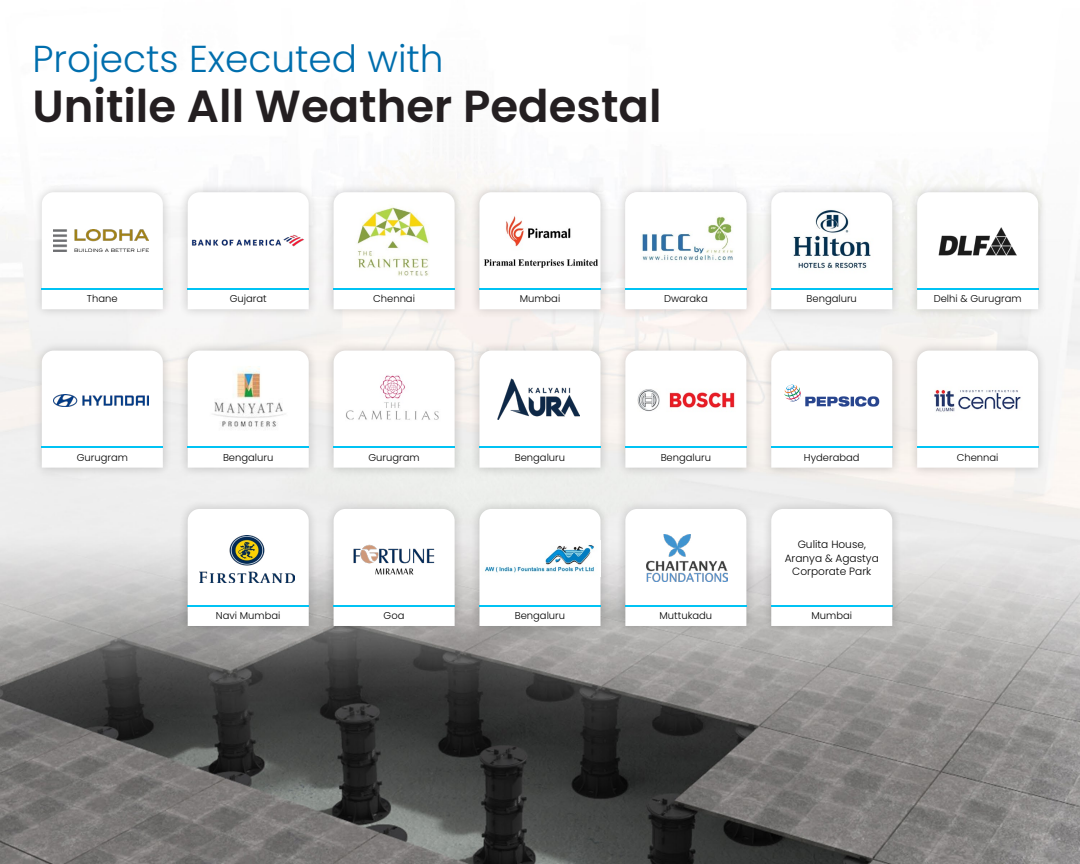
<style>
.page{position:relative;width:1080px;height:864px;background:#fff}
.page>*{position:absolute;margin:0;border:0;box-sizing:border-box;transform-origin:0 0}
.t1{font:600 45px "Poppins";color:#241f21}
.t2{font:300 37.5px "Poppins";color:#006ead}
.t3{font:300 10.65px/13.2px "Poppins";color:#000;text-align:center}
.t4{font:300 9.9px "Poppins";color:#000}
</style>
<div class="page">
<img style="left:0;top:157px;width:1080px;height:707px">
<div style="left:32px;top:182px;width:141px;height:137px;background:#000;opacity:.2"></div>
<svg style="left:42px;top:192px;width:121px;height:117px"></svg>
<img style="left:54px;top:230px;width:95px;height:22px">
<hr style="left:42px;top:288px;width:121px;height:1px;background:#00c3f4">
<div style="left:907px;top:182px;width:141px;height:137px;background:#000;opacity:.2"></div>
<svg style="left:917px;top:192px;width:121px;height:117px"></svg>
<img style="left:939px;top:227px;width:78px;height:28px">
<hr style="left:917px;top:288px;width:121px;height:1px;background:#00c3f4">
<div style="left:324px;top:182px;width:140px;height:137px;background:#000;opacity:.2"></div>
<svg style="left:334px;top:192px;width:121px;height:117px"></svg>
<img style="left:355px;top:201px;width:85px;height:85px">
<hr style="left:334px;top:288px;width:121px;height:1px;background:#00c3f4">
<div style="left:470px;top:182px;width:140px;height:137px;background:#000;opacity:.2"></div>
<svg style="left:479px;top:192px;width:122px;height:117px"></svg>
<img style="left:482px;top:210px;width:116px;height:64px">
<hr style="left:479px;top:288px;width:122px;height:1px;background:#00c3f4">
<div style="left:616px;top:182px;width:140px;height:137px;background:#000;opacity:.2"></div>
<img style="left:625px;top:192px;width:121px;height:116px">
<hr style="left:625px;top:288px;width:121px;height:1px;background:#00c3f4">
<div style="left:762px;top:182px;width:140px;height:137px;background:#000;opacity:.2"></div>
<svg style="left:771px;top:192px;width:121px;height:117px"></svg>
<img style="left:775px;top:203px;width:114px;height:71px">
<hr style="left:771px;top:288px;width:121px;height:1px;background:#00c3f4">
<div style="left:178px;top:341px;width:140px;height:136px;background:#000;opacity:.2"></div>
<svg style="left:188px;top:351px;width:121px;height:117px"></svg>
<img style="left:206px;top:358px;width:85px;height:85px">
<hr style="left:188px;top:447px;width:121px;height:1px;background:#00c3f4">
<div style="left:32px;top:341px;width:141px;height:136px;background:#000;opacity:.2"></div>
<svg style="left:42px;top:351px;width:121px;height:117px"></svg>
<img style="left:54px;top:395px;width:95px;height:12px">
<hr style="left:42px;top:447px;width:121px;height:1px;background:#00c3f4">
<div style="left:324px;top:341px;width:140px;height:136px;background:#000;opacity:.2"></div>
<svg style="left:334px;top:351px;width:121px;height:117px"></svg>
<img style="left:346px;top:375px;width:94px;height:47px">
<hr style="left:334px;top:447px;width:121px;height:1px;background:#00c3f4">
<div style="left:470px;top:341px;width:140px;height:136px;background:#000;opacity:.2"></div>
<svg style="left:479px;top:351px;width:122px;height:117px"></svg>
<img style="left:498px;top:378px;width:82px;height:42px">
<hr style="left:479px;top:447px;width:122px;height:1px;background:#00c3f4">
<div style="left:616px;top:341px;width:140px;height:136px;background:#000;opacity:.2"></div>
<svg style="left:625px;top:351px;width:121px;height:117px"></svg>
<img style="left:637px;top:365px;width:98px;height:74px">
<hr style="left:625px;top:447px;width:121px;height:1px;background:#00c3f4">
<div style="left:762px;top:341px;width:140px;height:136px;background:#000;opacity:.2"></div>
<svg style="left:771px;top:351px;width:121px;height:117px"></svg>
<hr style="left:771px;top:447px;width:121px;height:1px;background:#00c3f4">
<div style="left:907px;top:341px;width:141px;height:136px;background:#000;opacity:.2"></div>
<svg style="left:917px;top:351px;width:121px;height:117px"></svg>
<img style="left:929px;top:381px;width:95px;height:40px">
<hr style="left:917px;top:447px;width:121px;height:1px;background:#00c3f4">
<div style="left:178px;top:182px;width:140px;height:137px;background:#000;opacity:.2"></div>
<svg style="left:188px;top:192px;width:121px;height:117px"></svg>
<img style="left:189px;top:208px;width:117px;height:66px">
<hr style="left:188px;top:288px;width:121px;height:1px;background:#00c3f4">
<div style="left:178px;top:499px;width:140px;height:137px;background:#000;opacity:.2"></div>
<svg style="left:188px;top:509px;width:121px;height:117px"></svg>
<img style="left:200px;top:535px;width:95px;height:47px">
<hr style="left:188px;top:605px;width:121px;height:1px;background:#00c3f4">
<div style="left:324px;top:499px;width:140px;height:137px;background:#000;opacity:.2"></div>
<svg style="left:334px;top:509px;width:121px;height:117px"></svg>
<img style="left:352px;top:545px;width:85px;height:30px">
<hr style="left:334px;top:605px;width:121px;height:1px;background:#00c3f4">
<div style="left:470px;top:499px;width:140px;height:137px;background:#000;opacity:.2"></div>
<svg style="left:479px;top:509px;width:122px;height:117px"></svg>
<img style="left:482px;top:541px;width:118px;height:36px">
<hr style="left:479px;top:605px;width:122px;height:1px;background:#00c3f4">
<div style="left:616px;top:499px;width:140px;height:137px;background:#000;opacity:.2"></div>
<svg style="left:625px;top:509px;width:121px;height:117px"></svg>
<img style="left:646px;top:534px;width:82px;height:48px">
<hr style="left:625px;top:605px;width:121px;height:1px;background:#00c3f4">
<div style="left:762px;top:499px;width:140px;height:137px;background:#000;opacity:.2"></div>
<svg style="left:771px;top:509px;width:121px;height:117px"></svg>
<hr style="left:771px;top:605px;width:121px;height:1px;background:#00c3f4">
<h2 class="t2" style="left:32px;top:37px;width:413px">Projects Executed with</h2>
<h1 class="t1" style="left:32px;top:81px;width:631px">Unitile All Weather Pedestal</h1>
<p class="t4" style="left:87px;top:293px;width:32px">Thane</p>
<p class="t4" style="left:373px;top:293px;width:43px">Chennai</p>
<p class="t4" style="left:520px;top:293px;width:42px">Mumbai</p>
<p class="t4" style="left:664px;top:293px;width:45px">Dwaraka</p>
<p class="t4" style="left:807px;top:293px;width:52px">Bengaluru</p>
<p class="t4" style="left:934px;top:293px;width:89px">Delhi &amp; Gurugram</p>
<p class="t4" style="left:230px;top:293px;width:39px">Gujarat</p>
<p class="t4" style="left:77px;top:451px;width:53px">Gurugram</p>
<p class="t4" style="left:223px;top:451px;width:52px">Bengaluru</p>
<p class="t4" style="left:369px;top:451px;width:53px">Gurugram</p>
<p class="t4" style="left:515px;top:451px;width:52px">Bengaluru</p>
<p class="t4" style="left:661px;top:451px;width:52px">Bengaluru</p>
<p class="t4" style="left:804px;top:451px;width:57px">Hyderabad</p>
<p class="t4" style="left:957px;top:451px;width:43px">Chennai</p>
<p class="t3" style="left:785px;top:538px;width:96px">Gulita House,<br>Aranya &amp; Agastya<br>Corporate Park</p>
<p class="t4" style="left:216px;top:610px;width:66px">Navi Mumbai</p>
<p class="t4" style="left:384px;top:610px;width:22px">Goa</p>
<p class="t4" style="left:515px;top:610px;width:52px">Bengaluru</p>
<p class="t4" style="left:660px;top:610px;width:54px">Muttukadu</p>
<p class="t4" style="left:811px;top:610px;width:42px">Mumbai</p>
</div>
